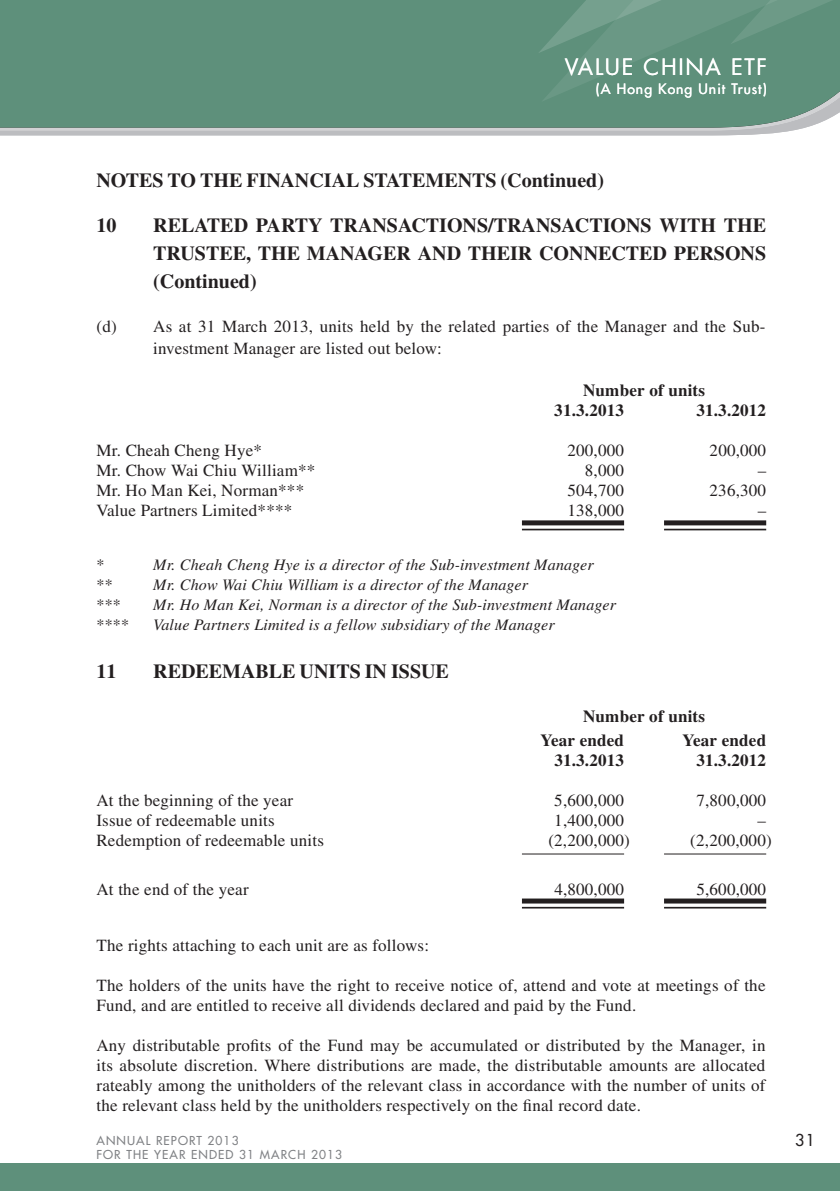
<style>
.page{position:relative;width:840px;height:1191px;background:#fff}
.page>*{position:absolute;margin:0;border:0;box-sizing:border-box;transform-origin:0 0}
.t1{font:22px "Futura Std";letter-spacing:.075em;color:#fff}
.t2{font:700 20px/28px "Times";color:#231f20;text-align:justify}
.t3{font:17px/20px "Times";letter-spacing:.01em;color:#231f20}
.t4{font:700 17px/20px "Times";letter-spacing:.01em;color:#231f20}
.t5{font:italic 16px "Times";letter-spacing:.01em;color:#231f20}
.t6{font:16px "Times";color:#231f20}
.t7{font:500 16px "Futura Std";color:#231f20}
.t8{font:500 14px "Futura Std";letter-spacing:.075em;color:#fff}
.t9{font:500 12px "Futura Std";letter-spacing:.09em;color:#808285}
</style>
<div class="page">
<div style="left:1px;top:0;width:536px;height:83px;background:#5e907b"></div>
<svg style="left:0;top:0;width:1px;height:83px"></svg>
<svg style="left:537px;top:0;width:302px;height:83px;background:#649480"></svg>
<svg style="left:0;top:83px;width:839px;height:52px;background:#6f9988"></svg>
<div style="left:0;top:1163px;width:839px;height:28px;background:#5e907b"></div>
<div style="left:521px;top:520px;width:102px;height:5px;background:#231f20"></div>
<hr style="left:521px;top:529px;width:102px;height:1px;background:#231f20">
<div style="left:663px;top:520px;width:102px;height:5px;background:#231f20"></div>
<hr style="left:663px;top:529px;width:102px;height:1px;background:#231f20">
<hr style="left:521px;top:853px;width:102px;height:1px;background:#231f20">
<hr style="left:663px;top:853px;width:102px;height:1px;background:#231f20">
<div style="left:521px;top:898px;width:102px;height:5px;background:#231f20"></div>
<hr style="left:521px;top:907px;width:102px;height:1px;background:#231f20">
<div style="left:663px;top:898px;width:102px;height:5px;background:#231f20"></div>
<hr style="left:663px;top:907px;width:102px;height:1px;background:#231f20">
<p class="t1" style="left:564px;top:53px;width:204px">VALUE CHINA ETF</p>
<p class="t8" style="left:595px;top:80px;width:172px">(A Hong Kong Unit Trust)</p>
<p class="t2" style="left:96px;top:166px;width:509px">NOTES TO THE FINANCIAL STATEMENTS (Continued)</p>
<p class="t2" style="left:96px;top:211px;width:21px">10</p>
<p class="t2" style="left:153px;top:211px;width:614px">RELATED PARTY TRANSACTIONS/TRANSACTIONS WITH THE TRUSTEE, THE MANAGER AND THEIR CONNECTED PERSONS (Continued)</p>
<p class="t3" style="left:153px;top:315px;width:613px;line-height:22px;text-indent:-57px">(d) As at 31 March 2013, units held by the related parties of the Manager and the Sub&shy;investment Manager are listed out below:</p>
<p class="t4" style="left:554px;top:380px;width:152px;text-indent:29px">Number of units<br>31.3.2013</p>
<p class="t4" style="left:696px;top:400px;width:71px">31.3.2012</p>
<p class="t3" style="left:96px;top:440px;width:167px">Mr. Cheah Cheng Hye*</p>
<p class="t3" style="left:567px;top:440px;width:58px">200,000</p>
<p class="t3" style="left:709px;top:440px;width:58px">200,000</p>
<p class="t3" style="left:96px;top:460px;width:220px">Mr. Chow Wai Chiu William**</p>
<p class="t3" style="left:584px;top:460px;width:41px">8,000</p>
<p class="t3" style="left:757px;top:460px;width:10px">–</p>
<p class="t3" style="left:96px;top:480px;width:209px">Mr. Ho Man Kei, Norman***</p>
<p class="t3" style="left:567px;top:480px;width:58px">504,700</p>
<p class="t3" style="left:709px;top:480px;width:58px">236,300</p>
<p class="t3" style="left:96px;top:500px;width:197px">Value Partners Limited****</p>
<p class="t3" style="left:567px;top:500px;width:58px">138,000</p>
<p class="t3" style="left:757px;top:500px;width:10px">–</p>
<p class="t6" style="left:96px;top:556px;width:9px">*</p>
<p class="t5" style="left:153px;top:556px;width:442px">Mr. Cheah Cheng Hye is a director of the Sub-investment Manager</p>
<p class="t6" style="left:96px;top:576px;width:18px">**</p>
<p class="t5" style="left:153px;top:576px;width:376px">Mr. Chow Wai Chiu William is a director of the Manager</p>
<p class="t6" style="left:96px;top:596px;width:26px">***</p>
<p class="t5" style="left:153px;top:596px;width:464px">Mr. Ho Man Kei, Norman is a director of the Sub-investment Manager</p>
<p class="t6" style="left:96px;top:616px;width:34px">****</p>
<p class="t5" style="left:153px;top:616px;width:403px">Value Partners Limited is a fellow subsidiary of the Manager</p>
<p class="t2" style="left:96px;top:657px;width:21px">11</p>
<p class="t2" style="left:153px;top:657px;width:297px">REDEEMABLE UNITS IN ISSUE</p>
<p class="t4" style="left:540px;top:704px;width:166px;line-height:24px;text-indent:43px">Number of units<br>Year ended</p>
<p class="t4" style="left:682px;top:730px;width:85px">Year ended</p>
<p class="t4" style="left:554px;top:750px;width:71px">31.3.2013</p>
<p class="t4" style="left:696px;top:750px;width:71px">31.3.2012</p>
<p class="t3" style="left:96px;top:790px;width:198px">At the beginning of the year</p>
<p class="t3" style="left:554px;top:790px;width:71px">5,600,000</p>
<p class="t3" style="left:696px;top:790px;width:71px">7,800,000</p>
<p class="t3" style="left:96px;top:810px;width:180px">Issue of redeemable units</p>
<p class="t3" style="left:554px;top:810px;width:71px">1,400,000</p>
<p class="t3" style="left:757px;top:810px;width:10px">–</p>
<p class="t3" style="left:96px;top:830px;width:229px">Redemption of redeemable units</p>
<p class="t3" style="left:548px;top:830px;width:83px">(2,200,000)</p>
<p class="t3" style="left:690px;top:830px;width:83px">(2,200,000)</p>
<p class="t3" style="left:96px;top:878px;width:154px">At the end of the year</p>
<p class="t3" style="left:554px;top:878px;width:71px">4,800,000</p>
<p class="t3" style="left:696px;top:878px;width:71px">5,600,000</p>
<p class="t3" style="left:96px;top:934px;width:334px">The rights attaching to each unit are as follows:</p>
<p class="t3" style="left:96px;top:974px;width:670px">The holders of the units have the right to receive notice of, attend and vote at meetings of the<br>Fund, and are entitled to receive all dividends declared and paid by the Fund.</p>
<p class="t3" style="left:96px;top:1034px;width:670px;text-align:justify">Any distributable profits of the Fund may be accumulated or distributed by the Manager, in its absolute discretion. Where distributions are made, the distributable amounts are allocated rateably among the unitholders of the relevant class in accordance with the number of units of the relevant class held by the unitholders respectively on the final record date.</p>
<p class="t9" style="left:96px;top:1133px;width:143px">ANNUAL REPORT 2013</p>
<p class="t7" style="left:794px;top:1130px;width:21px">31</p>
<p class="t9" style="left:96px;top:1147px;width:247px">FOR THE YEAR ENDED 31 MARCH 2013</p>
</div>
